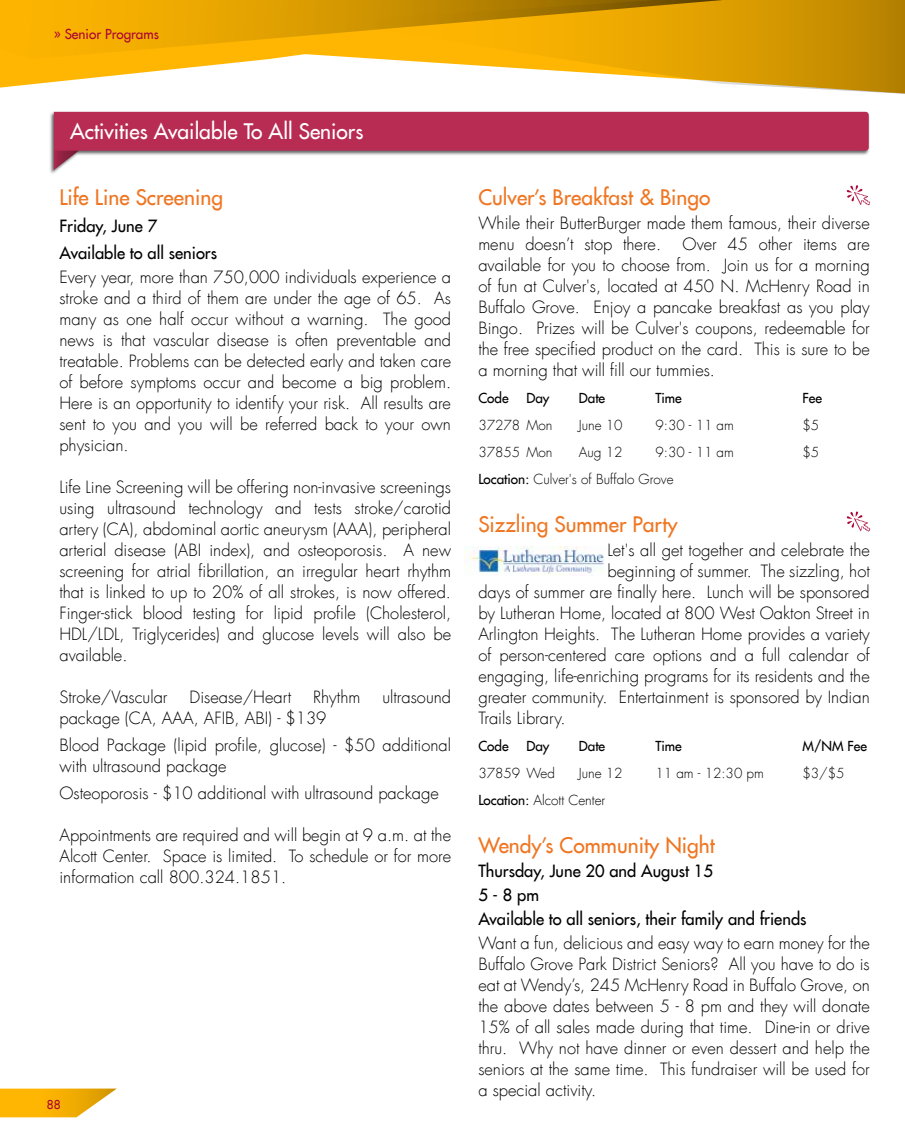
<style>
.page{position:relative;width:905px;height:1148px;background:#fff}
.page>*{position:absolute;margin:0;border:0;box-sizing:border-box;transform-origin:0 0}
.t1{font:21px "Futura LT";color:#ef7622}
.t2{font:21px "Futura LT";color:#fff}
.t3{font:300 16.5px/21px "Futura LT";color:#000;text-align:justify}
.t4{font:16.5px/24px "Futura LT";color:#000}
.t5{font:300 13.5px "Futura LT";color:#000}
.t6{font:13.5px "Futura LT";color:#000}
.t7{font:13.5px "Futura LT";color:#ab0634}
.t8{font:12px "Futura LT";color:#ab0634}
.s1{font-weight:400}
</style>
<div class="page">
<div style="left:49px;top:111px;width:821px;height:64px;background:#000;opacity:.6"></div>
<svg style="left:54px;top:112px;width:814px;height:58px;fill:#b82b53"></svg>
<svg style="left:54px;top:151px;width:25px;height:19px"></svg>
<svg style="left:846px;top:185px;width:24px;height:20px"></svg>
<svg style="left:846px;top:511px;width:24px;height:20px"></svg>
<img style="left:465px;top:546px;width:139px;height:29px">
<svg style="left:0;top:1088px;width:117px;height:29px"></svg>
<svg style="left:0;top:59px;width:269px;height:29px"></svg>
<svg style="left:0;top:0;width:324px;height:59px;background:#f2ae03"></svg>
<svg style="left:324px;top:0;width:580px;height:94px"></svg>
<p class="t7" style="left:54px;top:25px;width:107px">» Senior Programs</p>
<p class="t2" style="left:70px;top:117px;width:295px">Activities Available To All Seniors</p>
<p class="t1" style="left:59px;top:183px;width:165px">Life Line Screening</p>
<p class="t4" style="left:59px;top:212px;width:159px;line-height:27px">Friday, June 7<br>Available to all seniors</p>
<p class="t3" style="left:59px;top:267px;width:393px">Every year, more than 750,000 individuals experience a stroke and a third of them are under the age of 65. As many as one half occur without a warning. The good news is that vascular disease is often preventable and treatable. Problems can be detected early and taken care of before symptoms occur and become a big problem.<br>Here is an opportunity to identify your risk. All results are sent to you and you will be referred back to your own physician.</p>
<p class="t3" style="left:59px;top:477px;width:393px">Life Line Screening will be offering non-invasive screenings using ultrasound technology and tests stroke/carotid artery (CA), abdominal aortic aneurysm (AAA), peripheral arterial disease (ABI index), and osteoporosis. A new screening for atrial fibrillation, an irregular heart rhythm that is linked to up to 20% of all strokes, is now offered.<br>Finger-stick blood testing for lipid profile (Cholesterol, HDL/LDL, Triglycerides) and glucose levels will also be available.</p>
<p class="t3" style="left:59px;top:687px;width:110px">Stroke/Vascular</p>
<p class="t3" style="left:190px;top:687px;width:103px">Disease/Heart</p>
<p class="t3" style="left:313px;top:687px;width:49px">Rhythm</p>
<p class="t3" style="left:382px;top:687px;width:70px">ultrasound</p>
<p class="t3" style="left:59px;top:705px;width:393px;line-height:27px">package (CA, AAA, AFIB, ABI) - $139<br>Blood Package (lipid profile, glucose) - $50 additional</p>
<p class="t3" style="left:59px;top:753px;width:381px;line-height:27px">with ultrasound package<br>Osteoporosis - $10 additional with ultrasound package</p>
<p class="t3" style="left:59px;top:825px;width:393px">Appointments are required and will begin at 9 a.m. at the Alcott Center. Space is limited. To schedule or for more information call 800.324.1851.</p>
<p class="t8" style="left:47px;top:1096px;width:15px">88</p>
<p class="t1" style="left:478px;top:183px;width:234px">Culver’s Breakfast &amp; Bingo</p>
<p class="t3" style="left:478px;top:213px;width:393px">While their ButterBurger made them famous, their diverse menu doesn’t stop there.</p>
<p class="t3" style="left:478px;top:234px;width:393px;text-indent:204px">Over 45 other items are available for you to choose from. Join us for a morning of fun at Culver's, located at 450 N. McHenry Road in Buffalo Grove. Enjoy a pancake breakfast as you play Bingo. Prizes will be Culver's coupons, redeemable for the free specified product on the card. This is sure to be a morning that will fill our tummies.</p>
<p class="t6" style="left:478px;top:389px;width:32px">Code</p>
<p class="t6" style="left:526px;top:389px;width:25px">Day</p>
<p class="t6" style="left:579px;top:389px;width:28px">Date</p>
<p class="t6" style="left:655px;top:389px;width:28px">Time</p>
<p class="t6" style="left:802px;top:389px;width:21px">Fee</p>
<p class="t5" style="left:478px;top:417px;width:76px">37278 Mon</p>
<p class="t5" style="left:579px;top:417px;width:45px">June 10</p>
<p class="t5" style="left:655px;top:417px;width:80px">9:30 - 11 am</p>
<p class="t5" style="left:802px;top:417px;width:18px">$5</p>
<p class="t5" style="left:478px;top:444px;width:76px">37855 Mon</p>
<p class="t5" style="left:579px;top:444px;width:45px">Aug 12</p>
<p class="t5" style="left:655px;top:444px;width:80px">9:30 - 11 am</p>
<p class="t5" style="left:802px;top:444px;width:18px">$5</p>
<p class="t5" style="left:478px;top:471px;width:197px"><span class="s1">Location:</span> Culver's of Buffalo Grove</p>
<p class="t1" style="left:478px;top:510px;width:201px">Sizzling Summer Party</p>
<p class="t3" style="left:607px;top:540px;width:264px">Let's all get together and celebrate the</p>
<p class="t3" style="left:607px;top:561px;width:264px">beginning of summer. The sizzling, hot</p>
<p class="t3" style="left:478px;top:582px;width:393px">days of summer are finally here. Lunch will be sponsored</p>
<p class="t3" style="left:478px;top:603px;width:393px">by Lutheran Home, located at 800 West Oakton Street in</p>
<p class="t3" style="left:478px;top:624px;width:393px">Arlington Heights. The Lutheran Home provides a variety</p>
<p class="t3" style="left:478px;top:645px;width:393px">of person-centered care options and a full calendar of</p>
<p class="t3" style="left:478px;top:666px;width:393px">engaging, life-enriching programs for its residents and the</p>
<p class="t3" style="left:478px;top:687px;width:393px">greater community. Entertainment is sponsored by Indian</p>
<p class="t3" style="left:478px;top:708px;width:89px">Trails Library.</p>
<p class="t6" style="left:478px;top:737px;width:32px">Code</p>
<p class="t6" style="left:526px;top:737px;width:25px">Day</p>
<p class="t6" style="left:579px;top:737px;width:28px">Date</p>
<p class="t6" style="left:655px;top:737px;width:28px">Time</p>
<p class="t6" style="left:802px;top:737px;width:66px">M/NM Fee</p>
<p class="t5" style="left:478px;top:765px;width:78px">37859 Wed</p>
<p class="t5" style="left:579px;top:765px;width:45px">June 12</p>
<p class="t5" style="left:655px;top:765px;width:110px">11 am - 12:30 pm</p>
<p class="t5" style="left:802px;top:765px;width:44px">$3/$5</p>
<p class="t5" style="left:478px;top:792px;width:128px"><span class="s1">Location:</span> Alcott Center</p>
<p class="t1" style="left:478px;top:831px;width:238px">Wendy’s Community Night</p>
<p class="t4" style="left:478px;top:859px;width:329px">Thursday, June 20 and August 15<br>5 - 8 pm<br>Available to all seniors, their family and friends</p>
<p class="t3" style="left:478px;top:933px;width:393px">Want a fun, delicious and easy way to earn money for the Buffalo Grove Park District Seniors? All you have to do is eat at Wendy’s, 245 McHenry Road in Buffalo Grove, on the above dates between 5 - 8 pm and they will donate 15% of all sales made during that time. Dine-in or drive thru. Why not have dinner or even dessert and help the seniors at the same time. This fundraiser will be used for a special activity.</p>
</div>
